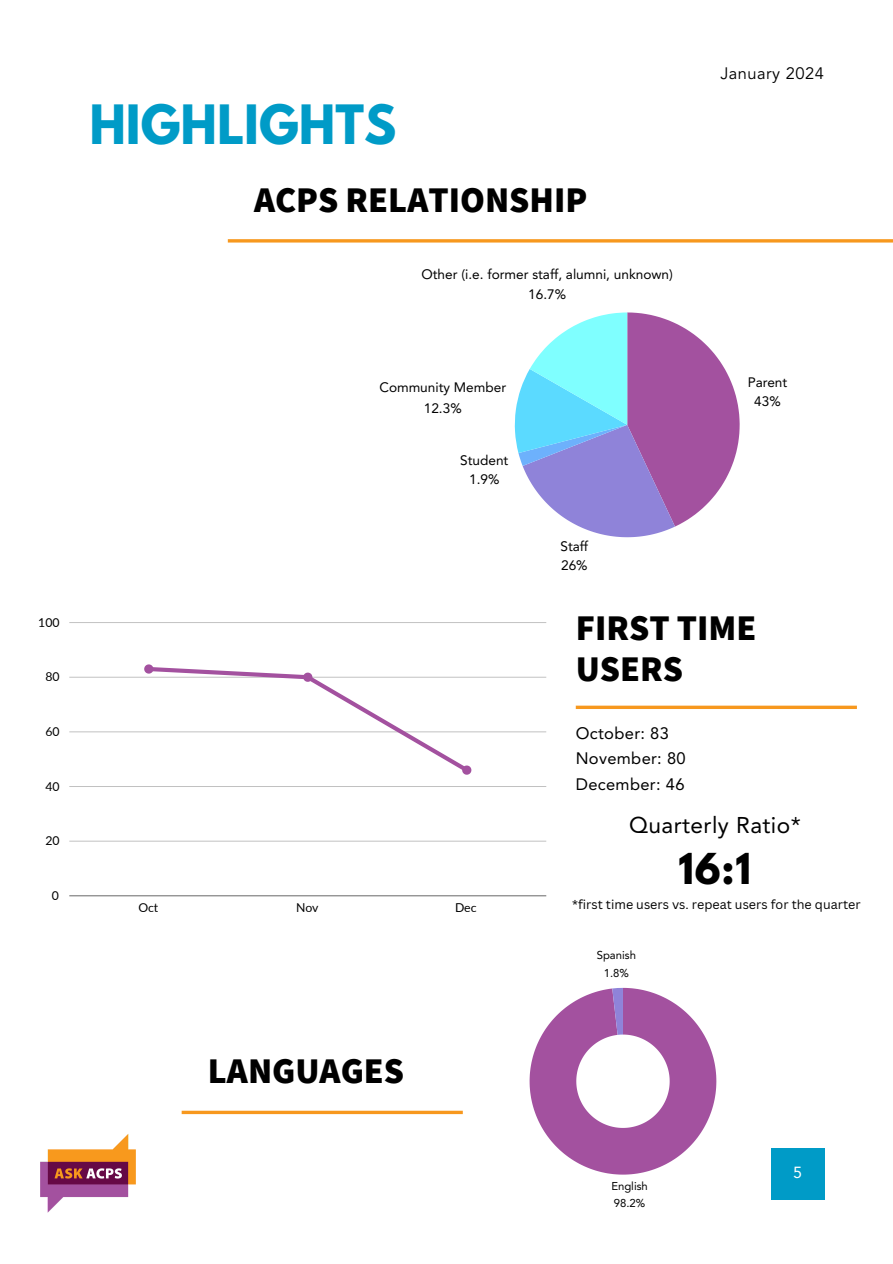
<style>
.page{position:relative;width:893px;height:1264px;background:#fff}
.page>*{position:absolute;margin:0;border:0;box-sizing:border-box;transform-origin:0 0}
.t1{font:700 48px "League Spartan";color:#009bc7}
.t2{font:700 37.8px "League Spartan";color:#000}
.t3{font:800 36px/40.5px "Assistant";color:#000}
.t4{font:22.65px "Avenir LT Std";letter-spacing:.02em;color:#000}
.t5{font:16.5px/25.8px "Avenir LT Std";letter-spacing:.02em;color:#000}
.t6{font:16.5px "Avenir LT Std";letter-spacing:.03em;color:#000}
.t7{font:15.9px "Avenir LT Std";color:#fff}
.t8{font:13.65px/19.2px "Avenir LT Std";color:#000;text-align:center}
.t9{font:12.6px "Canva Sans";color:#000}
.t10{font:12.3px "Lato";color:#000}
.t11{font:11.25px/17.2px "Avenir LT Std";color:#000}
</style>
<div class="page">
<div style="left:771px;top:1148px;width:53px;height:52px;background:#009bc7"></div>
<img style="left:40px;top:1134px;width:96px;height:79px">
<svg style="left:514px;top:312px;width:225px;height:225px"></svg>
<hr style="left:228px;top:239px;width:664px;height:3px;background:#f7981e">
<svg style="left:529px;top:987px;width:187px;height:187px"></svg>
<svg style="left:182px;top:1110px;width:281px;height:4px"></svg>
<hr style="left:69px;top:840px;width:477px;height:1px;background:#000">
<hr style="left:69px;top:786px;width:477px;height:1px;background:#000">
<hr style="left:69px;top:731px;width:477px;height:1px;background:#000">
<hr style="left:69px;top:676px;width:477px;height:1px;background:#000">
<hr style="left:69px;top:622px;width:477px;height:1px;background:#000">
<hr style="left:69px;top:895px;width:477px;height:1px;background:#000">
<svg style="left:144px;top:664px;width:328px;height:111px"></svg>
<svg style="left:575px;top:705px;width:281px;height:4px"></svg>
<h4 class="t1" style="left:89px;top:101px;width:308px">HIGHLIGHTS</h4>
<h2 class="t3" style="left:254px;top:178px;width:335px">ACPS RELATIONSHIP</h2>
<p class="t8" style="left:421px;top:265px;width:253px;line-height:20.2px">Other (i.e. former staff, alumni, unknown)<br>16.7%</p>
<p class="t8" style="left:379px;top:378px;width:128px;line-height:20.9px">Community Member<br>12.3%</p>
<p class="t8" style="left:460px;top:451px;width:50px">Student<br>1.9%</p>
<p class="t8" style="left:560px;top:538px;width:29px;text-align:left">Staff<br>26%</p>
<p class="t6" style="left:720px;top:66px;width:105px">January 2024</p>
<p class="t8" style="left:747px;top:374px;width:41px;line-height:18.8px">Parent<br>43%</p>
<p class="t10" style="left:38px;top:614px;width:23px">100</p>
<h3 class="t3" style="left:575px;top:607px;width:182px">FIRST TIME<br>USERS</h3>
<p class="t10" style="left:46px;top:669px;width:16px">80</p>
<p class="t10" style="left:46px;top:724px;width:16px">60</p>
<p class="t10" style="left:46px;top:778px;width:16px">40</p>
<p class="t10" style="left:46px;top:833px;width:16px">20</p>
<p class="t10" style="left:52px;top:887px;width:9px">0</p>
<p class="t10" style="left:138px;top:899px;width:21px">Oct</p>
<p class="t10" style="left:296px;top:899px;width:24px">Nov</p>
<p class="t10" style="left:455px;top:899px;width:23px">Dec</p>
<h4 class="t3" style="left:208px;top:1049px;width:198px">LANGUAGES</h4>
<p class="t5" style="left:575px;top:721px;width:111px">October: 83<br>November: 80<br>December: 46</p>
<p class="t4" style="left:629px;top:815px;width:173px">Quarterly Ratio*</p>
<p class="t2" style="left:678px;top:850px;width:74px">16:1</p>
<h2 class="t9" style="left:572px;top:895px;width:290px">*first time users vs. repeat users for the quarter</h2>
<p class="t11" style="left:596px;top:947px;width:41px;text-align:center">Spanish<br>1.8%</p>
<p class="t11" style="left:611px;top:1177px;width:38px">English<br>98.2%</p>
<h1 class="t7" style="left:793px;top:1165px;width:10px">5</h1>
</div>
